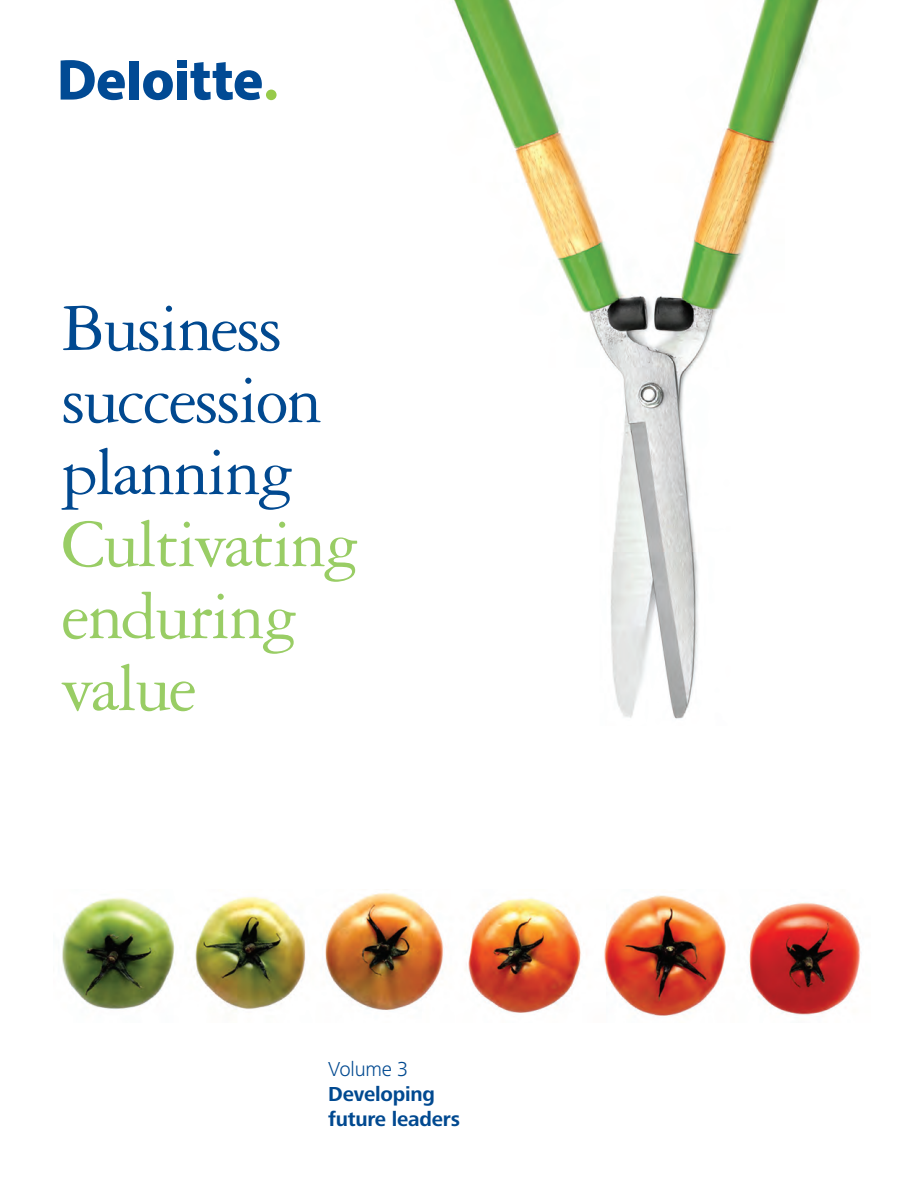
<style>
.page{position:relative;width:918px;height:1188px;background:#fff}
.page>*{position:absolute;margin:0;border:0;box-sizing:border-box;transform-origin:0 0}
.Deloitte_title_4{font:72px/72px "Garamond 3 LT Std";letter-spacing:-.03em;color:#014990}
.Deloitte_title_4-2{font:72px/72px "Garamond 3 LT Std";letter-spacing:-.03em;color:#99cd65}
.Deloitte_title_4-3{font:700 21px/25.3px "Frutiger Next Pro";letter-spacing:-.01em;color:#014990}
.Deloitte_title_4-4{font:300 21px "Frutiger Next Pro";letter-spacing:-.01em;color:#014990}
</style>
<div class="page">
<img style="left:454px;top:0;width:366px;height:719px">
<div style="left:129px;top:61px;width:10px;height:39px;background:#014a94"></div>
<svg style="left:143px;top:70px;width:30px;height:30px"></svg>
<div style="left:177px;top:71px;width:10px;height:29px;background:#014a94"></div>
<div style="left:177px;top:61px;width:10px;height:7px;background:#014a94"></div>
<svg style="left:191px;top:62px;width:71px;height:38px"></svg>
<div style="left:266px;top:90px;width:11px;height:10px;background:#97ca49;border-radius:50%"></div>
<svg style="left:61px;top:60px;width:64px;height:40px"></svg>
<img style="left:62px;top:889px;width:799px;height:127px">
<p class="Deloitte_title_4" style="left:61px;top:293px;width:262px">Business succession planning</p>
<p class="Deloitte_title_4-2" style="left:61px;top:509px;width:300px">Cultivating enduring value</p>
<p class="Deloitte_title_4-4" style="left:328px;top:1057px;width:81px">Volume 3</p>
<p class="Deloitte_title_4-3" style="left:328px;top:1081px;width:133px">Developing future leaders</p>
</div>
